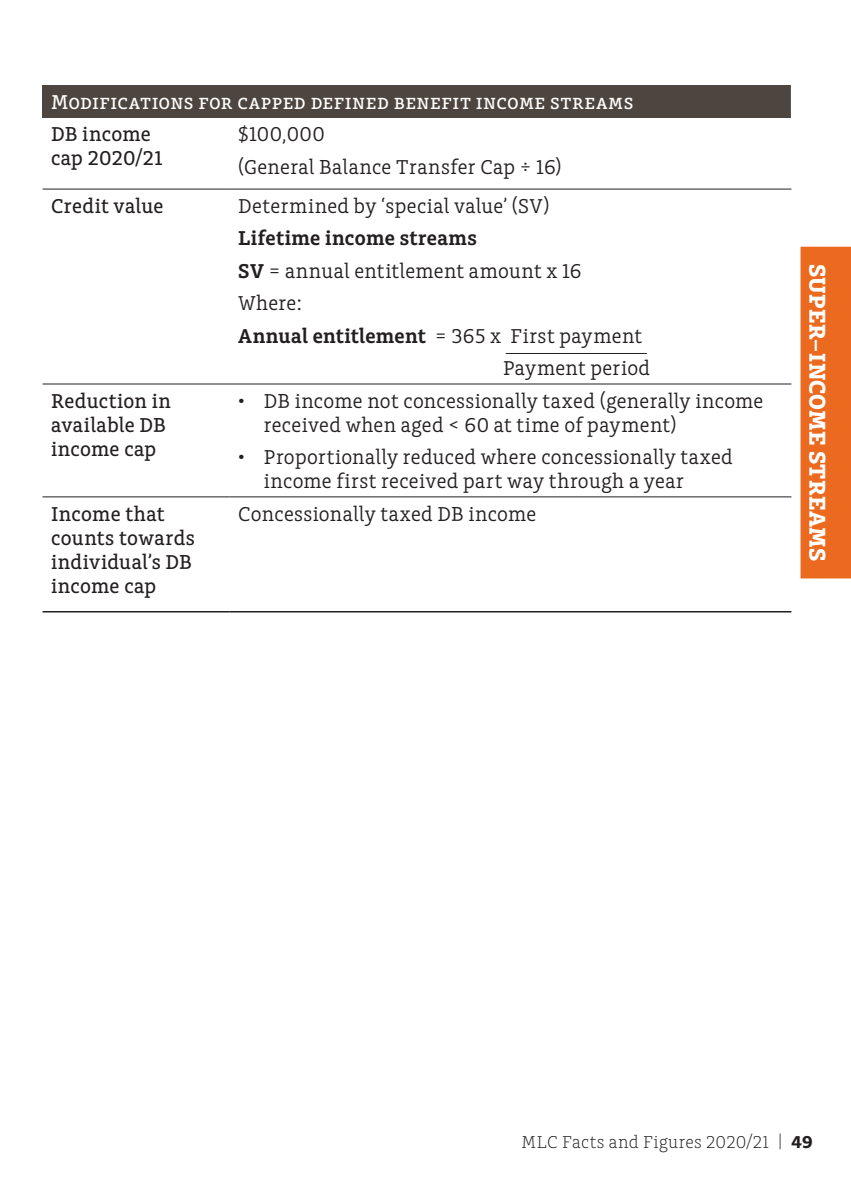
<style>
.page{position:relative;width:851px;height:1191px;background:#fff}
.page>*{position:absolute;margin:0;border:0;box-sizing:border-box;transform-origin:0 0}
.t1{font:700 24px "Charlie Std";letter-spacing:.01em;color:#fff}
.A6_Table_Body{font:21px/24px "Charlie Std";letter-spacing:.015em;color:#231f20}
.A6_Table_Sub_Heads{font:500 21px/24px "Charlie Std";letter-spacing:.015em;color:#231f20}
.A6_Table_Body-2{font:600 21px "Charlie Std";letter-spacing:.015em;color:#231f20}
.A6_Table_Heads{font:500 21px "Charlie Std";letter-spacing:.02em;color:#fff}
.t2{font:300 18px "Charlie Std";letter-spacing:.025em;color:#231f20}
.s1{font-weight:600}
.s2{font-weight:400}
.s3{font-weight:700}
</style>
<div class="page">
<div style="left:800px;top:247px;width:50px;height:331px;background:#ec6a20"></div>
<div style="left:43px;top:85px;width:748px;height:32px;background:#4d453f"></div>
<hr style="left:790px;top:85px;width:1px;height:32px;background:#fff">
<hr style="left:43px;top:188px;width:187px;height:2px;background:#231f20">
<hr style="left:230px;top:188px;width:561px;height:2px;background:#231f20">
<hr style="left:43px;top:383px;width:187px;height:1px;background:#231f20">
<hr style="left:230px;top:383px;width:561px;height:1px;background:#231f20">
<hr style="left:43px;top:496px;width:187px;height:1px;background:#231f20">
<hr style="left:230px;top:496px;width:561px;height:1px;background:#231f20">
<hr style="left:43px;top:611px;width:187px;height:1px;background:#231f20">
<hr style="left:230px;top:611px;width:561px;height:1px;background:#231f20">
<hr style="left:505px;top:353px;width:141px;height:1px;background:#231f20">
<p class="A6_Table_Heads" style="left:51px;top:90px;width:584px">Modifications for capped defined benefit income streams</p>
<p class="A6_Table_Sub_Heads" style="left:51px;top:123px;width:113px">DB income cap 2020/21</p>
<p class="A6_Table_Body" style="left:238px;top:122px;width:88px">$100,000</p>
<p class="A6_Table_Body" style="left:238px;top:155px;width:325px">(General Balance Transfer Cap ÷ 16)</p>
<p class="A6_Table_Sub_Heads" style="left:51px;top:194px;width:114px">Credit value</p>
<p class="A6_Table_Body" style="left:238px;top:194px;width:312px">Determined by ‘special value’ (SV)</p>
<p class="A6_Table_Body-2" style="left:238px;top:226px;width:240px">Lifetime income streams</p>
<p class="A6_Table_Body" style="left:238px;top:259px;width:345px"><span class="s1">SV</span> = annual entitlement amount x 16</p>
<p class="A6_Table_Body" style="left:238px;top:292px;width:65px">Where:</p>
<p class="A6_Table_Body-2" style="left:238px;top:324px;width:405px">Annual entitlement <span class="s2">= 365 x First payment</span></p>
<p class="A6_Table_Body" style="left:503px;top:357px;width:149px">Payment period</p>
<p class="A6_Table_Sub_Heads" style="left:51px;top:389px;width:121px">Reduction in available DB income cap</p>
<p class="A6_Table_Body" style="left:264px;top:389px;width:501px;text-indent:-26px">• DB income not concessionally taxed (generally income received when aged &lt; 60 at time of payment)</p>
<p class="A6_Table_Body" style="left:264px;top:445px;width:470px;text-indent:-26px">• Proportionally reduced where concessionally taxed income first received part way through a year</p>
<p class="A6_Table_Sub_Heads" style="left:51px;top:502px;width:145px">Income that counts towards individual’s DB income cap</p>
<p class="A6_Table_Body" style="left:238px;top:502px;width:299px">Concessionally taxed DB income</p>
<p class="t1" style="left:831px;top:264px;width:299px;rotate:90deg">SUPER–INCOME STREAMS</p>
<p class="t2" style="left:521px;top:1132px;width:292px">MLC Facts and Figures 2020/21 | <span class="s3">49</span></p>
</div>
